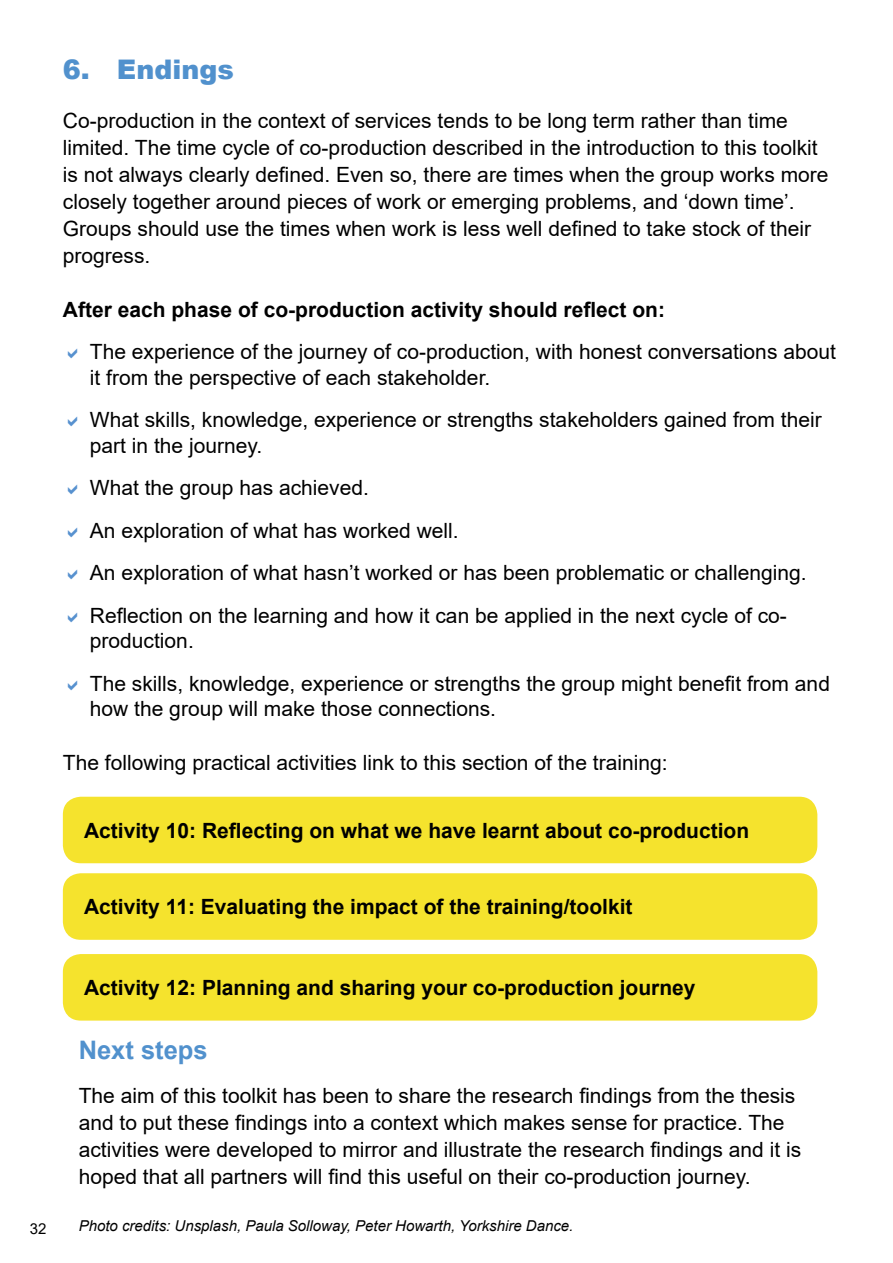
<style>
.page{position:relative;width:893px;height:1263px;background:#fff}
.page>*{position:absolute;margin:0;border:0;box-sizing:border-box;transform-origin:0 0}
.t1{font:900 27px "Arial";color:#5191cd}
.t2{font:700 25.5px "Arial";color:#5191cd}
.t3{font:21px/27px "Arial";color:#000}
.t4{font:700 21px "Arial";color:#000}
.t5{font:italic 15px "Arial";color:#000}
.t6{font:15px "Arial";color:#000}
</style>
<div class="page">
<div style="left:63px;top:797px;width:754px;height:66px;background:#f5e32d;border-radius:18px"></div>
<div style="left:63px;top:873px;width:754px;height:67px;background:#f5e32d;border-radius:18px"></div>
<div style="left:63px;top:954px;width:754px;height:66px;background:#f5e32d;border-radius:18px"></div>
<p class="t1" style="left:63px;top:50px;width:173px">6. Endings</p>
<p class="t3" style="left:63px;top:107px;width:767px">Co-production in the context of services tends to be long term rather than time limited. The time cycle of co-production described in the introduction to this toolkit is not always clearly defined. Even so, there are times when the group works more closely together around pieces of work or emerging problems, and ‘down time’.<br>Groups should use the times when work is less well defined to take stock of their progress.</p>
<p class="t4" style="left:63px;top:295px;width:604px">After each phase of co-production activity should reflect on:</p>
<p class="t3" style="left:90px;top:339px;width:747px;line-height:25.5px">The experience of the journey of co-production, with honest conversations about it from the perspective of each stakeholder.</p>
<p class="t3" style="left:90px;top:407px;width:733px;line-height:25.5px">What skills, knowledge, experience or strengths stakeholders gained from their part in the journey.</p>
<p class="t3" style="left:90px;top:467px;width:718px;line-height:42.5px">What the group has achieved.<br>An exploration of what has worked well.<br>An exploration of what hasn’t worked or has been problematic or challenging.<br>Reflection on the learning and how it can be applied in the next cycle of co-</p>
<p class="t3" style="left:90px;top:620px;width:741px;line-height:42.5px">production.<br>The skills, knowledge, experience or strengths the group might benefit from and</p>
<p class="t3" style="left:90px;top:695px;width:408px">how the group will make those connections.</p>
<p class="t3" style="left:63px;top:749px;width:606px">The following practical activities link to this section of the training:</p>
<p class="t4" style="left:84px;top:815px;width:667px">Activity 10: Reflecting on what we have learnt about co-production</p>
<p class="t4" style="left:84px;top:892px;width:550px">Activity 11: Evaluating the impact of the training/toolkit</p>
<p class="t6" style="left:30px;top:1218px;width:18px">32</p>
<p class="t4" style="left:84px;top:973px;width:613px">Activity 12: Planning and sharing your co-production journey</p>
<p class="t2" style="left:79px;top:1032px;width:130px">Next steps</p>
<p class="t3" style="left:79px;top:1082px;width:724px">The aim of this toolkit has been to share the research findings from the thesis and to put these findings into a context which makes sense for practice. The activities were developed to mirror and illustrate the research findings and it is hoped that all partners will find this useful on their co-production journey.</p>
<p class="t5" style="left:79px;top:1216px;width:496px">Photo credits: Unsplash, Paula Solloway, Peter Howarth, Yorkshire Dance.</p>
</div>
